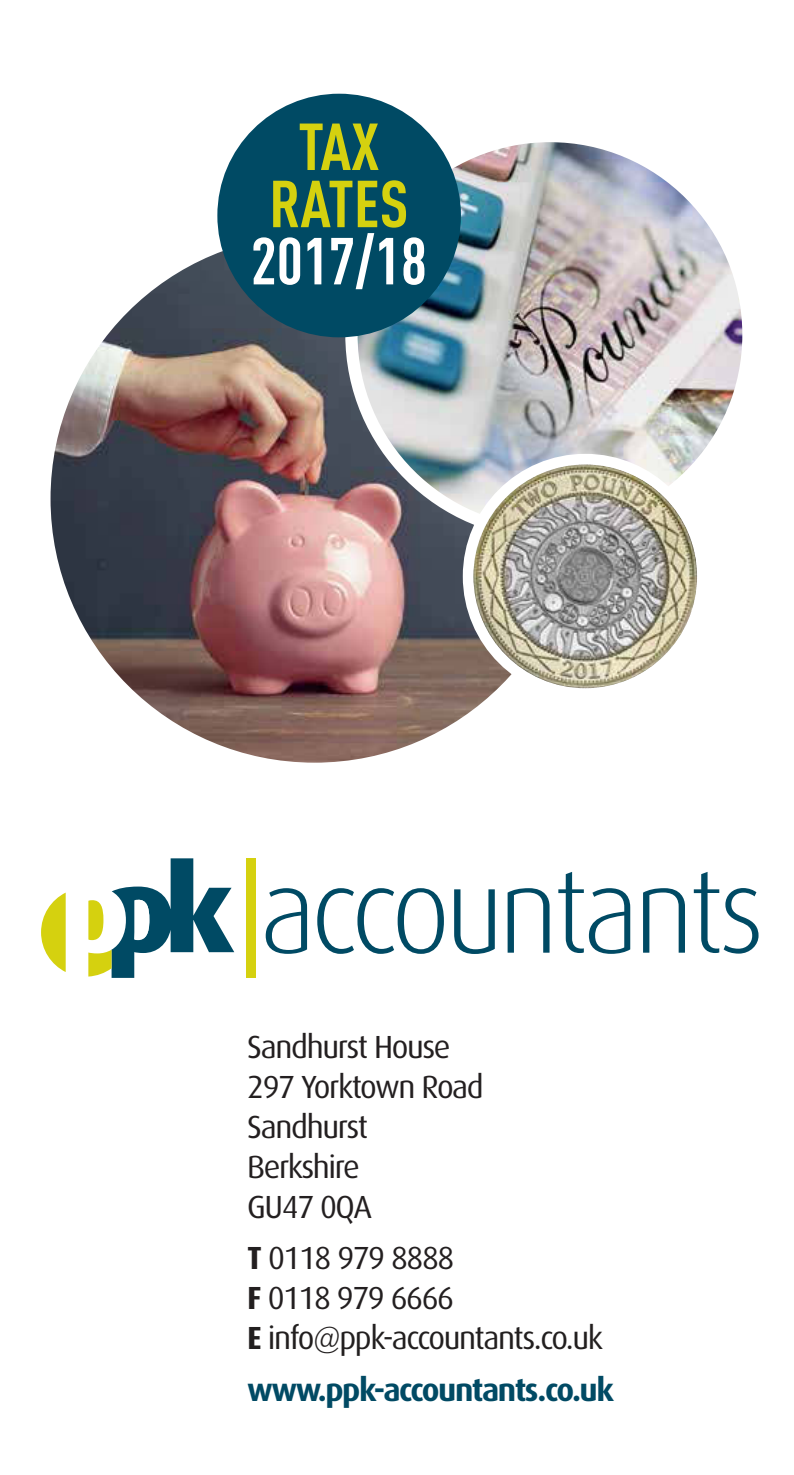
<style>
.page{position:relative;width:794px;height:1475px;background:#fff}
.page>*{position:absolute;margin:0;border:0;box-sizing:border-box;transform-origin:0 0}
.t1{font:700 65.2px/57.2px "DIN Cond";color:#d5d10f;text-align:center}
.t2{font:700 65.2px "DIN Cond";color:#fff}
.t3{font:32px/40px "Dax";letter-spacing:-.045em;color:#231f20}
.t4{font:32px/40px "Dax";letter-spacing:-.045em;color:#221f1f}
.t5{font:700 32px "Dax";letter-spacing:-.045em;color:#014a64}
.s1{font-weight:700;color:#231f20}
.s2{color:#231f20}
.s3{font-weight:700}
</style>
<div class="page">
<img style="left:33px;top:217px;width:563px;height:563px;border-radius:281px">
<div style="left:16px;top:200px;width:597px;height:597px;border:35px solid #fff;border-radius:50%"></div>
<img style="left:351px;top:136px;width:397px;height:397px;border-radius:198px">
<div style="left:217px;top:94px;width:244px;height:243px;background:#004a64;border-radius:50%"></div>
<svg style="left:468px;top:459px;width:234px;height:234px"></svg>
<img style="left:525px;top:464px;width:59px;height:17px">
<div style="left:463px;top:454px;width:244px;height:244px;border:11px solid #fff;border-radius:50%"></div>
<svg style="left:266px;top:872px;width:492px;height:81px"></svg>
<div style="left:246px;top:858px;width:10px;height:119px;background:#d5d10f"></div>
<svg style="left:41px;top:892px;width:25px;height:79px"></svg>
<svg style="left:88px;top:858px;width:146px;height:119px"></svg>
<h1 class="t1" style="left:269px;top:116px;width:141px">TAX<br>RATES</h1>
<h1 class="t2" style="left:250px;top:221px;width:178px">2017/18</h1>
<p class="t3" style="left:247px;top:1026px;width:238px">Sandhurst House<br>297 Yorktown Road<br>Sandhurst<br>Berkshire<br>GU47 0QA</p>
<p class="t4" style="left:247px;top:1238px;width:357px"><span class="s1">T</span> <span class="s2">0118 979 8888<br></span><span class="s1">F</span> <span class="s2">0118 979 6666<br></span><span class="s3">E</span> info@ppk-accountants.co.uk</p>
<p class="t5" style="left:247px;top:1371px;width:368px">www.ppk-accountants.co.uk</p>
</div>
